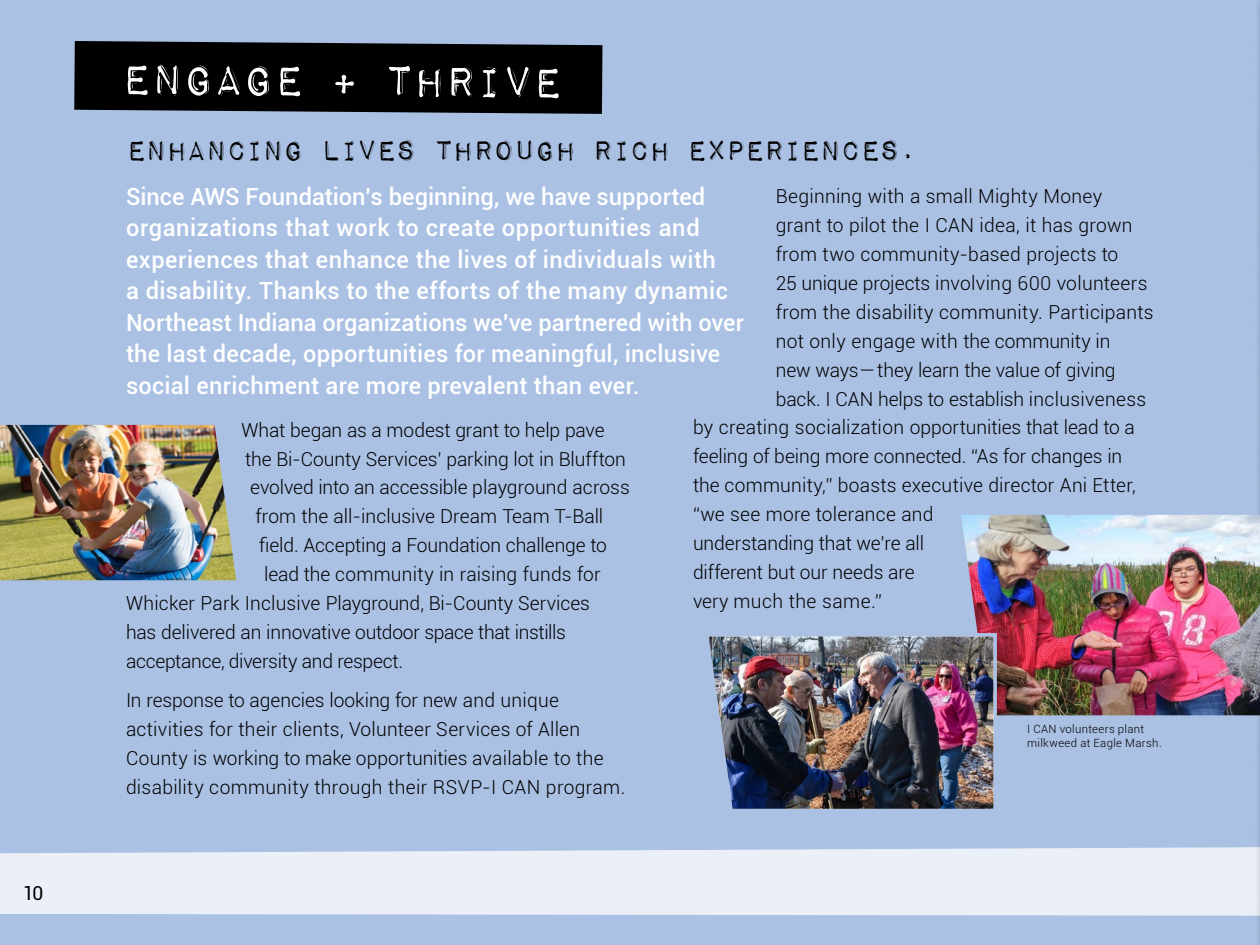
<style>
.page{position:relative;width:1260px;height:945px;background:#aac1e4}
.page>*{position:absolute;margin:0;border:0;box-sizing:border-box;transform-origin:0 0}
.t1{font:56px "Impact Label Reversed";letter-spacing:-.07em;color:#fff}
.t2{font:36.75px "Impact Label Reversed";letter-spacing:-.075em;color:#000}
.t3{font:500 23.62px "Roboto";letter-spacing:.01em;color:#fff}
.t4{font:300 19.25px/28.9px "Roboto";color:#000}
.t5{font:19.25px "Roboto";color:#000}
.t6{font:300 11.38px/13.7px "Roboto";letter-spacing:.03em;color:#000}
</style>
<div class="page">
<svg style="left:0;top:847px;width:1254px;height:69px;background:#e6ecf6"></svg>
<div style="left:1254px;top:0;width:6px;height:945px;background:#000;opacity:.55"></div>
<hr style="left:1259px;top:0;width:1px;height:945px;background:#083553">
<svg style="left:74px;top:41px;width:528px;height:73px;background:#0a0b0d"></svg>
<img style="left:0;top:425px;width:236px;height:155px">
<img style="left:961px;top:515px;width:299px;height:200px">
<svg style="left:712px;top:633px;width:285px;height:172px"></svg>
<img style="left:709px;top:637px;width:284px;height:172px">
<p class="t5" style="left:23px;top:880px;width:22px">10</p>
<p class="t1" style="left:121px;top:53px;width:447px">ENGAGE + THRIVE</p>
<h1 class="t2" style="left:126px;top:132px;width:794px">Enhancing lives through rich experiences.</h1>
<p class="t3" style="left:126px;top:180px;width:581px">Since AWS Foundation’s beginning, we have supported</p>
<p class="t4" style="left:776px;top:182px;width:328px">Beginning with a small Mighty Money</p>
<p class="t3" style="left:126px;top:211px;width:575px">organizations that work to create opportunities and</p>
<p class="t4" style="left:776px;top:210px;width:358px">grant to pilot the I CAN idea, it has grown from two community-based projects to</p>
<p class="t3" style="left:126px;top:243px;width:591px">experiences that enhance the lives of individuals with</p>
<p class="t3" style="left:126px;top:274px;width:603px">a disability. Thanks to the efforts of the many dynamic</p>
<p class="t3" style="left:126px;top:306px;width:619px">Northeast Indiana organizations we’ve partnered with over</p>
<p class="t3" style="left:126px;top:337px;width:596px">the last decade, opportunities for meaningful, inclusive</p>
<p class="t3" style="left:126px;top:369px;width:515px">social enrichment are more prevalent than ever.</p>
<p class="t4" style="left:776px;top:268px;width:373px">25 unique projects involving 600 volunteers</p>
<p class="t4" style="left:776px;top:297px;width:379px">from the disability community. Participants</p>
<p class="t4" style="left:776px;top:326px;width:336px">not only engage with the community in</p>
<p class="t4" style="left:776px;top:355px;width:341px">new ways—they learn the value of giving</p>
<p class="t4" style="left:776px;top:384px;width:372px">back. I CAN helps to establish inclusiveness</p>
<p class="t4" style="left:242px;top:415px;width:386px">What began as a modest grant to help pave the Bi-County Services’ parking lot in Bluffton</p>
<p class="t4" style="left:250px;top:473px;width:381px">evolved into an accessible playground across from the all-inclusive Dream Team T-Ball field. Accepting a Foundation challenge to</p>
<p class="t4" style="left:264px;top:559px;width:338px">lead the community in raising funds for</p>
<p class="t4" style="left:126px;top:588px;width:465px">Whicker Park Inclusive Playground, Bi-County Services has delivered an innovative outdoor space that instills acceptance, diversity and respect.</p>
<p class="t4" style="left:126px;top:685px;width:501px">In response to agencies looking for new and unique activities for their clients, Volunteer Services of Allen County is working to make opportunities available to the disability community through their RSVP-I CAN program.</p>
<p class="t4" style="left:693px;top:413px;width:444px">by creating socialization opportunities that lead to a feeling of being more connected. “As for changes in the community,” boasts executive director Ani Etter, “we see more tolerance and<br>understanding that we’re all<br>different but our needs are<br>very much the same.”</p>
<p class="t6" style="left:1027px;top:722px;width:136px">I CAN volunteers plant milkweed at Eagle Marsh.</p>
</div>
